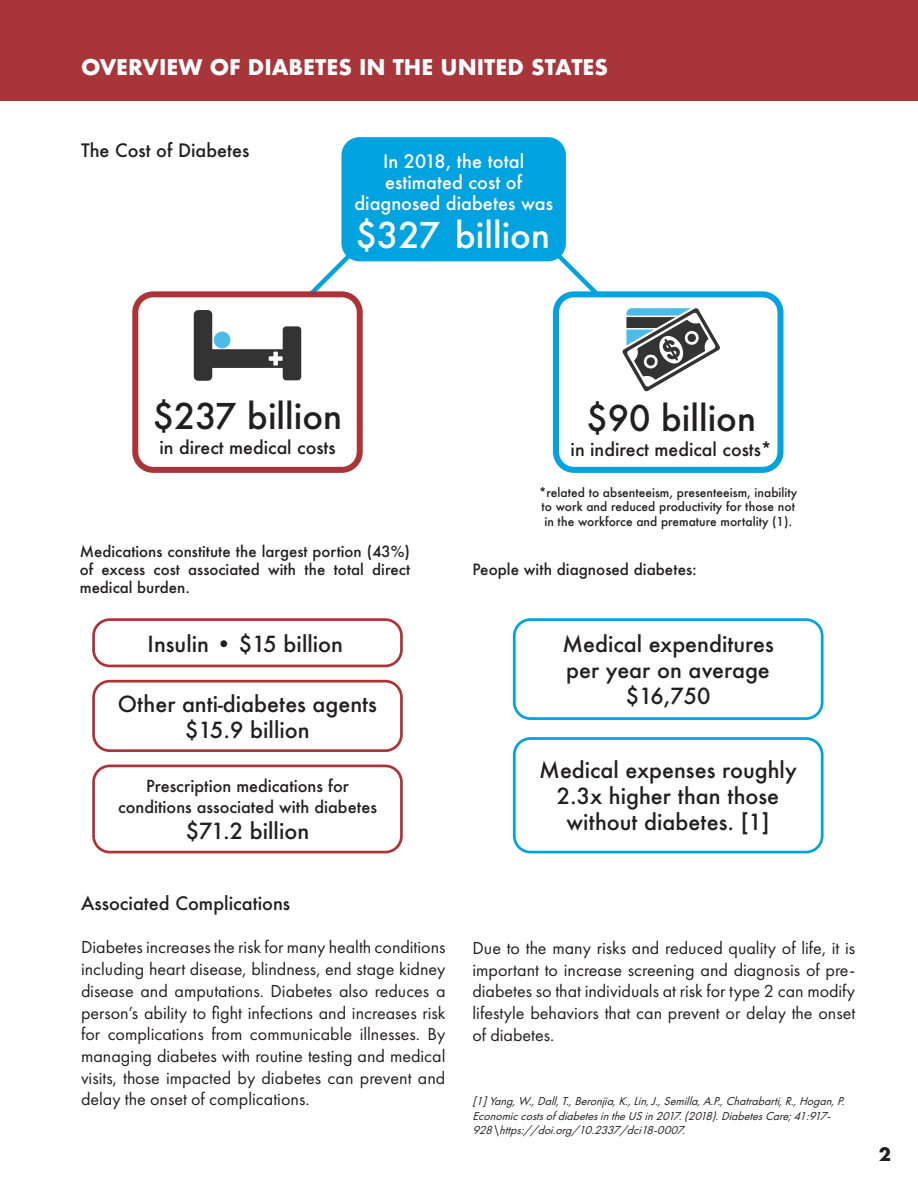
<style>
.page{position:relative;width:918px;height:1188px;background:#fff}
.page>*{position:absolute;margin:0;border:0;box-sizing:border-box;transform-origin:0 0}
.t1{font:500 34.5px "Futura";color:#231f20}
.t2{font:500 34.5px "Futura";color:#fff}
.t3{font:500 21.6px/26px "Futura";color:#231f20;text-align:center}
.t4{font:700 21px "Futura";color:#fff}
.t5{font:18px/21.8px "Futura PT";color:#231f20;text-align:justify}
.t6{font:500 18px/21px "Futura";color:#fff;text-align:center}
.t7{font:500 18px "Futura";color:#231f20}
.t8{font:700 18px "Futura";color:#231f20}
.t9{font:500 17.7px "Futura";color:#231f20}
.t10{font:500 16.2px/20.5px "Futura";color:#231f20;text-align:center}
.t11{font:500 15.15px "Futura";color:#231f20}
.t12{font:500 15px/18px "Futura";color:#231f20;text-align:justify}
.t13{font:italic 12px/14.4px "Futura PT";color:#231f20}
.t14{font:500 12px/14.4px "Futura";color:#231f20}
.s1{font-stretch:condensed}
</style>
<div class="page">
<svg style="left:310px;top:250px;width:47px;height:50px"></svg>
<svg style="left:552px;top:248px;width:45px;height:52px"></svg>
<div style="left:341px;top:137px;width:225px;height:124px;background:#00a2df;border-radius:18px"></div>
<div style="left:0;top:0;width:918px;height:100px;background:#a8353a"></div>
<svg style="left:622px;top:308px;width:98px;height:84px"></svg>
<div style="left:132px;top:291px;width:231px;height:182px;border:6px solid #ab3439;border-radius:18px"></div>
<div style="left:553px;top:291px;width:230px;height:182px;border:6px solid #00a2df;border-radius:18px"></div>
<svg style="left:194px;top:310px;width:107px;height:71px"></svg>
<div style="left:214px;top:332px;width:16px;height:16px;background:#4abce7;border-radius:50%"></div>
<div style="left:92px;top:618px;width:311px;height:49px;border:3px solid #ab3439;border-radius:16px"></div>
<div style="left:513px;top:618px;width:311px;height:102px;border:3px solid #00a2df;border-radius:16px"></div>
<div style="left:513px;top:737px;width:311px;height:116px;border:3px solid #00a2df;border-radius:16px"></div>
<div style="left:92px;top:680px;width:311px;height:72px;border:3px solid #ab3439;border-radius:16px"></div>
<div style="left:92px;top:765px;width:311px;height:88px;border:3px solid #ab3439;border-radius:16px"></div>
<p class="t4" style="left:81px;top:52px;width:529px">OVERVIEW OF DIABETES IN THE UNITED STATES</p>
<p class="t7" style="left:81px;top:138px;width:170px">The Cost of Diabetes</p>
<p class="t6" style="left:354px;top:150px;width:200px">In 2018, the total estimated cost of diagnosed diabetes was</p>
<p class="t2" style="left:356px;top:212px;width:196px">$327 billion</p>
<p class="t1" style="left:153px;top:393px;width:191px">$237 billion</p>
<p class="t1" style="left:586px;top:395px;width:171px">$90 billion</p>
<p class="t9" style="left:159px;top:435px;width:178px">in direct medical costs</p>
<p class="t9" style="left:571px;top:437px;width:203px">in indirect medical costs*</p>
<p class="t12" style="left:80px;top:542px;width:332px">Medications constitute the largest portion (43%) of excess cost associated with the total direct medical burden.</p>
<p class="t14" style="left:539px;top:485px;width:260px">*related to absenteeism, presenteeism, inability to work and reduced productivity for those not in the workforce and premature mortality (1).</p>
<p class="t11" style="left:472px;top:559px;width:226px">People with diagnosed diabetes:</p>
<p class="t3" style="left:148px;top:631px;width:197px">Insulin <span class="s1">•</span> $15 billion</p>
<p class="t3" style="left:562px;top:630px;width:213px">Medical expenditures</p>
<p class="t3" style="left:566px;top:656px;width:205px">per year on average</p>
<p class="t3" style="left:626px;top:682px;width:86px">$16,750</p>
<p class="t3" style="left:118px;top:691px;width:260px">Other anti-diabetes agents</p>
<p class="t3" style="left:185px;top:717px;width:126px">$15.9 billion</p>
<p class="t10" style="left:118px;top:776px;width:260px">Prescription medications for conditions associated with diabetes</p>
<p class="t3" style="left:186px;top:818px;width:125px">$71.2 billion</p>
<p class="t3" style="left:539px;top:756px;width:259px">Medical expenses roughly<br>2.3x higher than those without diabetes. [1]</p>
<p class="t7" style="left:81px;top:891px;width:211px">Associated Complications</p>
<p class="t5" style="left:81px;top:937px;width:366px">Diabetes increases the risk for many health conditions including heart disease, blindness, end stage kidney disease and amputations. Diabetes also reduces a person’s ability to fight infections and increases risk for complications from communicable illnesses. By managing diabetes with routine testing and medical visits, those impacted by diabetes can prevent and delay the onset of complications.</p>
<p class="t5" style="left:472px;top:937px;width:384px">Due to the many risks and reduced quality of life, it is important to increase screening and diagnosis of pre&shy;diabetes so that individuals at risk for type 2 can modify lifestyle behaviors that can prevent or delay the onset of diabetes.</p>
<p class="t13" style="left:472px;top:1094px;width:377px">[1]Yang,W.,Dall,T.,Beronjia,K.,Lin,J.,Semilla,A.P.,Chatrabarti,R.,Hogan,P.<br>EconomiccostsofdiabetesintheUSin2017.(2018).DiabetesCare;41:917-<br>928\https://doi.org/10.2337/dci18-0007.</p>
<p class="t8" style="left:879px;top:1141px;width:14px">2</p>
</div>
